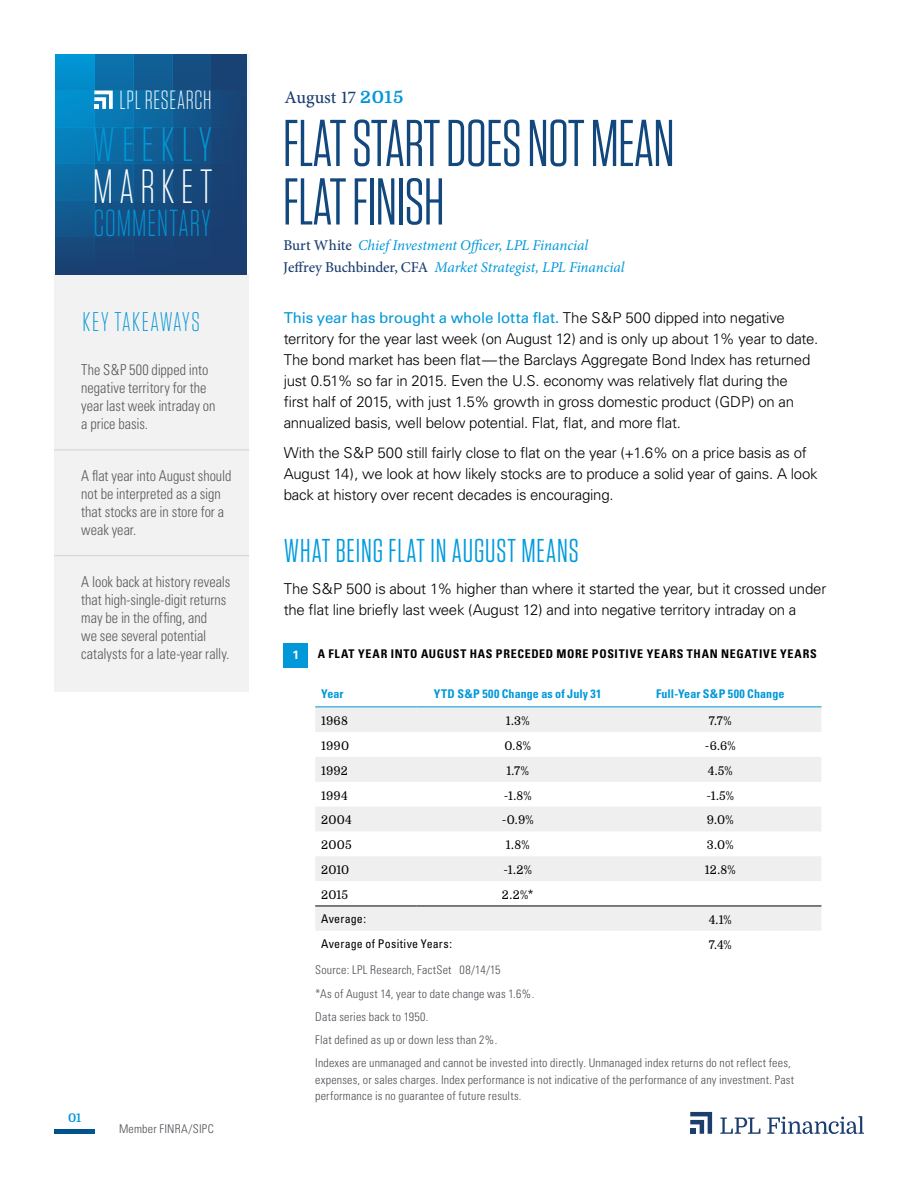
<style>
.page{position:relative;width:918px;height:1188px;background:#fff}
.page>*{position:absolute;margin:0;border:0;box-sizing:border-box;transform-origin:0 0}
.t1{font:66px/58.5px "Tungsten Narrow";letter-spacing:-.01em;color:#12487d}
.t2{font:300 48.3px "Tungsten Narrow";letter-spacing:.145em;color:#0098d8}
.t3{font:300 48px "Tungsten Narrow";letter-spacing:.13em;color:#fff}
.t4{font:300 37.5px "Tungsten Narrow";letter-spacing:.035em;color:#0098d8;scale:.9 1}
.t5{font:33px "Tungsten Narrow";letter-spacing:.025em;color:#009bde}
.t6{font:300 27px "Tungsten Narrow";letter-spacing:.055em;color:#0497d5;scale:1.04 1}
.t7{font:300 26.25px "Tungsten Narrow";letter-spacing:.025em;color:#fff}
.t8{font:500 18px "Minion Pro";letter-spacing:-.01em;color:#1b3e6f}
.t9{font:300 15px/21px "Univers";letter-spacing:-.015em;color:#000}
.t10{font:300 condensed 15px/18px "Univers";color:#58595b;scale:.95 1}
.t11{font:italic 15px/21.5px "Minion Pro";letter-spacing:-.005em;color:#0098d8}
.t12{font:300 condensed 12px/23.2px "Univers";letter-spacing:.015em;color:#4b4f54}
.t13{font:12px "Domine";letter-spacing:.015em;color:#000}
.t14{font:700 condensed 12px "Univers";letter-spacing:.065em;color:#000}
.t15{font:700 condensed 12px "Univers";letter-spacing:.01em;color:#0098d8}
.t16{font:condensed 12px "Univers";letter-spacing:.015em;color:#000}
.t17{font:700 12px "Domine";color:#0098d8}
.t18{font:700 12px "Univers";color:#fff}
.s1{font-family:"Domine";font-weight:700;font-size:16.95px;color:#0098d8}
.s2{font-weight:500;font-style:normal;color:#1b3e6f}
.s3{font-weight:400;color:#0098d8}
</style>
<div class="page">
<img style="left:55px;top:1129px;width:40px;height:5px">
<svg style="left:690px;top:1112px;width:22px;height:22px"></svg>
<svg style="left:720px;top:1118px;width:40px;height:16px"></svg>
<svg style="left:767px;top:1116px;width:97px;height:18px"></svg>
<div style="left:54px;top:274px;width:194px;height:418px;background:#efeff0"></div>
<hr style="left:54px;top:449px;width:195px;height:2px;background:#4b4f54">
<hr style="left:54px;top:555px;width:195px;height:1px;background:#4b4f54">
<hr style="left:56px;top:336px;width:195px;height:2px;background:#4b4f54">
<svg style="left:94px;top:54px;width:39px;height:221px;background:#106198"></svg>
<div style="left:211px;top:54px;width:39px;height:220px;background:#194274"></div>
<svg style="left:172px;top:54px;width:39px;height:221px;background:#154c7f"></svg>
<svg style="left:133px;top:54px;width:39px;height:221px;background:#12588d"></svg>
<svg style="left:56px;top:54px;width:38px;height:221px;background:#0975af"></svg>
<div style="left:55px;top:164px;width:194px;height:36px;background:linear-gradient(to right,#0769a3,#244371)"></div>
<div style="left:55px;top:200px;width:194px;height:37px;background:linear-gradient(to right,#0d568c,#244372)"></div>
<div style="left:55px;top:127px;width:194px;height:37px;background:linear-gradient(to right,#017fbd,#244473)"></div>
<svg style="left:94px;top:91px;width:19px;height:18px"></svg>
<div style="left:284px;top:643px;width:24px;height:24px;background:#0098d8"></div>
<svg style="left:315px;top:707px;width:506px;height:224px;fill:#efeff0"></svg>
<hr style="left:315px;top:706px;width:101px;height:1px;background:#0096d6">
<hr style="left:416px;top:706px;width:203px;height:1px;background:#0096d6">
<hr style="left:619px;top:706px;width:202px;height:1px;background:#0096d6">
<hr style="left:315px;top:906px;width:101px;height:1px;background:#000">
<hr style="left:416px;top:906px;width:203px;height:1px;background:#000">
<hr style="left:619px;top:906px;width:202px;height:1px;background:#000">
<h3 class="t7" style="left:120px;top:87px;width:93px">LPL RESEARCH</h3>
<h2 class="t2" style="left:93px;top:121px;width:121px">WEEKLY</h2>
<h3 class="t3" style="left:93px;top:162px;width:121px">MARKET</h3>
<h3 class="t4" style="left:94px;top:205px;width:131px">COMMENTARY</h3>
<h3 class="t6" style="left:83px;top:308px;width:114px">KEY TAKEAWAYS</h3>
<p class="t10" style="left:81px;top:361px;width:143px">The S&amp;P 500 dipped into negative territory for the year last week intraday on a price basis.</p>
<p class="t10" style="left:81px;top:467px;width:160px">A flat year into August should not be interpreted as a sign that stocks are in store for a weak year.</p>
<p class="t10" style="left:81px;top:572px;width:158px">A look back at history reveals that high-single-digit returns may be in the offing, and<br>we see several potential catalysts for a late-year rally.</p>
<p class="t17" style="left:68px;top:1112px;width:15px">01</p>
<p class="t12" style="left:119px;top:1117px;width:96px">Member FINRA/SIPC</p>
<p class="t8" style="left:285px;top:85px;width:120px">August 17 <span class="s1">2015</span></p>
<h1 class="t1" style="left:283px;top:116px;width:393px">FLAT START DOES NOT MEAN<br>FLAT FINISH</h1>
<p class="t11" style="left:283px;top:235px;width:343px"><span class="s2">Burt White</span> Chief Investment Officer, LPL Financial<br><span class="s2">Jeffrey Buchbinder, CFA</span> Market Strategist, LPL Financial</p>
<p class="t9" style="left:284px;top:307px;width:536px"><span class="s3">This year has brought a whole lotta flat.</span> The S&amp;P 500 dipped into negative territory for the year last week (on August 12) and is only up about 1% year to date.<br>The bond market has been flat—the Barclays Aggregate Bond Index has returned just 0.51% so far in 2015. Even the U.S. economy was relatively flat during the<br>first half of 2015, with just 1.5% growth in gross domestic product (GDP) on an annualized basis, well below potential. Flat, flat, and more flat.</p>
<p class="t9" style="left:284px;top:442px;width:536px">With the S&amp;P 500 still fairly close to flat on the year (+1.6% on a price basis as of<br>August 14), we look at how likely stocks are to produce a solid year of gains. A look back at history over recent decades is encouraging.</p>
<h3 class="t5" style="left:284px;top:534px;width:297px">WHAT BEING FLAT IN AUGUST MEANS</h3>
<p class="t9" style="left:284px;top:578px;width:544px">The S&amp;P 500 is about 1% higher than where it started the year, but it crossed under the flat line briefly last week (August 12) and into negative territory intraday on a</p>
<p class="t18" style="left:293px;top:648px;width:8px">1</p>
<p class="t14" style="left:318px;top:647px;width:501px">A FLAT YEAR INTO AUGUST HAS PRECEDED MORE POSITIVE YEARS THAN NEGATIVE YEARS</p>
<p class="t15" style="left:321px;top:686px;width:24px">Year</p>
<p class="t15" style="left:434px;top:686px;width:169px">YTD S&amp;P 500 Change as of July 31</p>
<p class="t15" style="left:656px;top:686px;width:130px">Full-Year S&amp;P 500 Change</p>
<p class="t13" style="left:321px;top:714px;width:28px">1968</p>
<p class="t13" style="left:506px;top:714px;width:25px">1.3%</p>
<p class="t13" style="left:709px;top:714px;width:25px">7.7%</p>
<p class="t13" style="left:321px;top:739px;width:29px">1990</p>
<p class="t13" style="left:505px;top:739px;width:28px">0.8%</p>
<p class="t13" style="left:705px;top:739px;width:33px">-6.6%</p>
<p class="t13" style="left:321px;top:764px;width:28px">1992</p>
<p class="t13" style="left:506px;top:764px;width:24px">1.7%</p>
<p class="t13" style="left:708px;top:764px;width:26px">4.5%</p>
<p class="t13" style="left:321px;top:789px;width:28px">1994</p>
<p class="t13" style="left:504px;top:789px;width:29px">-1.8%</p>
<p class="t13" style="left:706px;top:789px;width:29px">-1.5%</p>
<p class="t13" style="left:321px;top:814px;width:32px">2004</p>
<p class="t13" style="left:502px;top:814px;width:33px">-0.9%</p>
<p class="t13" style="left:707px;top:814px;width:28px">9.0%</p>
<p class="t13" style="left:321px;top:838px;width:32px">2005</p>
<p class="t13" style="left:506px;top:838px;width:25px">1.8%</p>
<p class="t13" style="left:707px;top:838px;width:28px">3.0%</p>
<p class="t13" style="left:321px;top:863px;width:30px">2010</p>
<p class="t13" style="left:504px;top:863px;width:30px">-1.2%</p>
<p class="t13" style="left:705px;top:863px;width:33px">12.8%</p>
<p class="t13" style="left:321px;top:888px;width:28px">2015</p>
<p class="t13" style="left:502px;top:888px;width:33px">2.2%*</p>
<p class="t16" style="left:321px;top:911px;width:46px">Average:</p>
<p class="t13" style="left:709px;top:913px;width:25px">4.1%</p>
<p class="t16" style="left:321px;top:936px;width:132px">Average of Positive Years:</p>
<p class="t13" style="left:709px;top:938px;width:25px">7.4%</p>
<p class="t12" style="left:315px;top:959px;width:477px">Source: LPL Research, FactSet 08/14/15<br>*As of August 14, year to date change was 1.6%.<br>Data series back to 1950.<br>Flat defined as up or down less than 2%.<br>Indexes are unmanaged and cannot be invested into directly. Unmanaged index returns do not reflect fees,</p>
<p class="t12" style="left:315px;top:1071px;width:480px;line-height:16.5px">expenses, or sales charges. Index performance is not indicative of the performance of any investment. Past performance is no guarantee of future results.</p>
</div>
